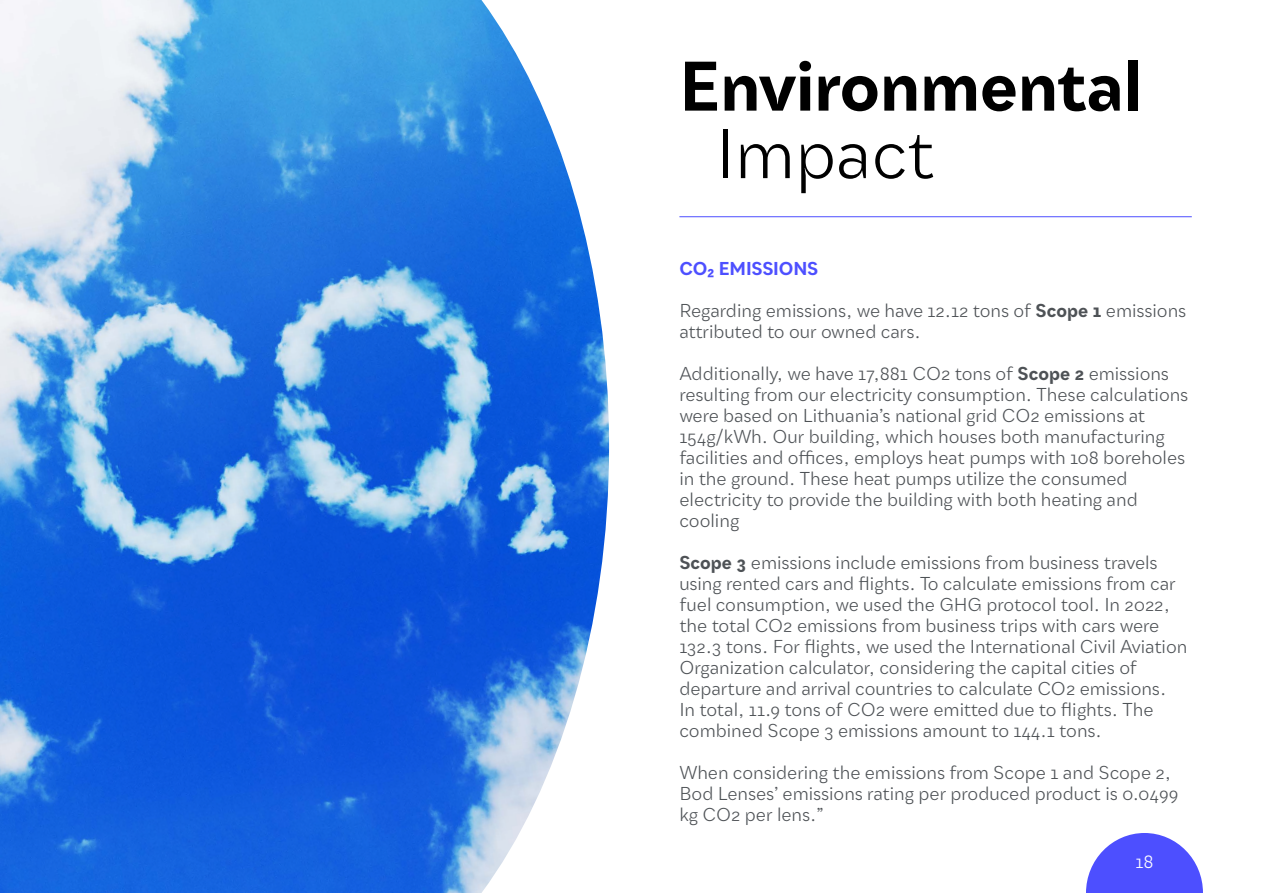
<style>
.page{position:relative;width:1263px;height:893px;background:#fff}
.page>*{position:absolute;margin:0;border:0;box-sizing:border-box;transform-origin:0 0}
.t1{font:700 67.5px "Qualion Text";letter-spacing:-.005em;color:#000}
.t2{font:67.5px "Qualion Text";letter-spacing:-.01em;color:#000}
.t3{font:18px/21px "Qualion Text";color:#4e5256}
.t4{font:700 18px "Qualion Text";letter-spacing:-.015em;color:#4d4fff}
.t5{font:18px "Qualion Text";color:#fff}
.s1{font-weight:700}
</style>
<div class="page">
<hr style="left:679px;top:216px;width:513px;height:1px;background:#4d4fff">
<img style="left:0;top:0;width:481px;height:893px">
<svg style="left:1086px;top:833px;width:117px;height:60px"></svg>
<svg style="left:481px;top:0;width:129px;height:893px"></svg>
<h1 class="t1" style="left:679px;top:41px;width:464px">Environmental</h1>
<h1 class="t2" style="left:715px;top:110px;width:222px">Impact</h1>
<p class="t4" style="left:679px;top:257px;width:140px">CO2 EMISSIONS</p>
<p class="t3" style="left:679px;top:300px;width:508px">Regarding emissions, we have 12.12 tons of <span class="s1">Scope 1</span> emissions attributed to our owned cars.</p>
<p class="t3" style="left:679px;top:363px;width:510px">Additionally, we have 17,881 CO2 tons of <span class="s1">Scope 2</span> emissions resulting from our electricity consumption. These calculations were based on Lithuania’s national grid CO2 emissions at 154g/kWh. Our building, which houses both manufacturing facilities and offices, employs heat pumps with 108 boreholes in the ground. These heat pumps utilize the consumed electricity to provide the building with both heating and cooling</p>
<p class="t3" style="left:679px;top:552px;width:509px"><span class="s1">Scope 3</span> emissions include emissions from business travels using rented cars and flights. To calculate emissions from car fuel consumption, we used the GHG protocol tool. In 2022, the total CO2 emissions from business trips with cars were 132.3 tons. For flights, we used the International Civil Aviation Organization calculator, considering the capital cities of departure and arrival countries to calculate CO2 emissions.<br>In total, 11.9 tons of CO2 were emitted due to flights. The combined Scope 3 emissions amount to 144.1 tons.</p>
<p class="t3" style="left:679px;top:762px;width:500px">When considering the emissions from Scope 1 and Scope 2,<br>Bod Lenses’ emissions rating per produced product is 0.0499 kg CO2 per lens.”</p>
<p class="t5" style="left:1135px;top:849px;width:20px">18</p>
</div>
